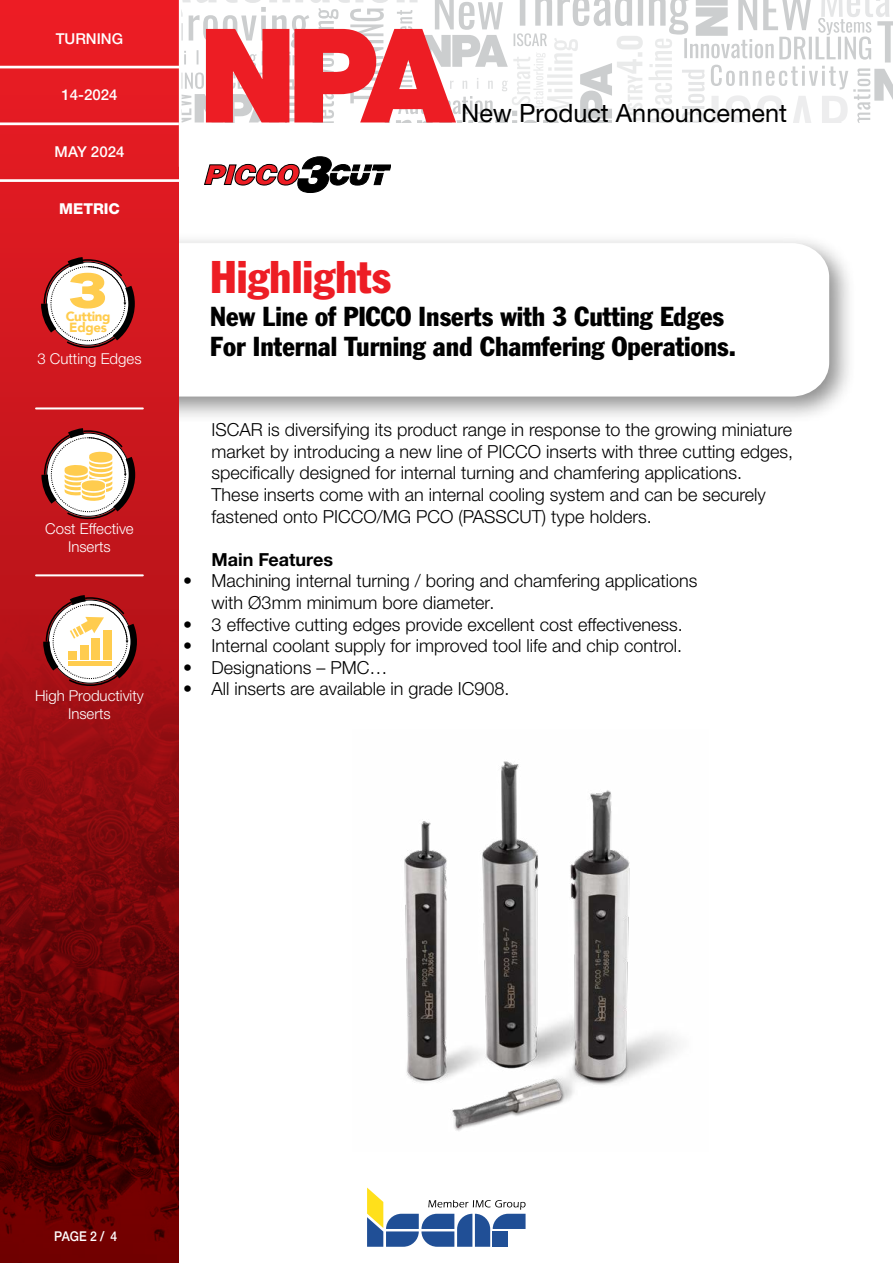
<style>
.page{position:relative;width:893px;height:1263px;background:#fff}
.page>*{position:absolute;margin:0;border:0;box-sizing:border-box;transform-origin:0 0}
.t1{font:900 46.95px "Avenir";color:#ffcc4e;scale:1.41 1}
.t2{font:condensed 45px "Franklin Gothic Std";color:#ed1d24}
.t3{font:condensed 27px/30px "Franklin Gothic Std";color:#000}
.t4{font:25.2px "Helvetica Neue LTW1 G";color:#000}
.t5{font:300 18px/21.6px "Helvetica Neue LTW1 G";color:#000}
.t6{font:700 18px "Helvetica Neue LTW1 G";color:#000}
.t7{font:300 15px/18px "Helvetica Neue LTW1 G";color:#fff;text-align:center}
.t8{font:500 15px "Helvetica Neue LTW1 G";color:#fff}
.t9{font:800 15px "Helvetica Neue LTW1 G";color:#fff}
.t10{font:500 13.5px "Helvetica Neue LTW1 G";color:#fff;scale:.9 1}
.t11{font:900 13.35px/10.9px "Avenir";letter-spacing:-.02em;color:#ffcc4e}
</style>
<div class="page">
<div style="left:0;top:232px;width:857px;height:192px;background:#000;opacity:.45"></div>
<svg style="left:179px;top:243px;width:650px;height:153px"></svg>
<img style="left:404px;top:761px;width:274px;height:370px">
<svg style="left:0;top:0;width:179px;height:606px;background:#d61920"></svg>
<img style="left:0;top:606px;width:179px;height:657px">
<svg style="left:367px;top:1187px;width:159px;height:60px"></svg>
<svg style="left:182px;top:0;width:711px;height:122px"></svg>
<hr style="left:0;top:66px;width:179px;height:2px;background:#fff">
<hr style="left:0;top:122px;width:179px;height:3px;background:#fff">
<hr style="left:0;top:179px;width:179px;height:3px;background:#fff">
<svg style="left:204px;top:156px;width:187px;height:37px"></svg>
<hr style="left:36px;top:574px;width:107px;height:2px;background:#fff">
<hr style="left:36px;top:407px;width:107px;height:2px;background:#fff">
<svg style="left:42px;top:594px;width:96px;height:93px"></svg>
<hr style="left:68px;top:661px;width:43px;height:4px;background:#ffcc4e">
<div style="left:103px;top:630px;width:8px;height:30px;background:#ffcc4e"></div>
<div style="left:68px;top:651px;width:9px;height:9px;background:#ffcc4e"></div>
<div style="left:80px;top:645px;width:8px;height:15px;background:#ffcc4e"></div>
<div style="left:91px;top:638px;width:9px;height:22px;background:#ffcc4e"></div>
<svg style="left:41px;top:427px;width:95px;height:93px"></svg>
<svg style="left:38px;top:253px;width:100px;height:96px"></svg>
<p class="t8" style="left:56px;top:29px;width:69px">TURNING</p>
<p class="t8" style="left:62px;top:86px;width:57px">14-2024</p>
<p class="t8" style="left:55px;top:143px;width:71px">MAY 2024</p>
<p class="t9" style="left:59px;top:200px;width:62px">METRIC</p>
<h1 class="t1" style="left:69px;top:251px;width:29px">3</h1>
<p class="t11" style="left:66px;top:310px;width:46px">Cutting<br>Edges</p>
<p class="t7" style="left:37px;top:350px;width:106px">3 Cutting Edges</p>
<p class="t7" style="left:45px;top:520px;width:90px">Cost Effective<br>Inserts</p>
<p class="t7" style="left:35px;top:686px;width:110px">High Productivity<br>Inserts</p>
<h2 class="t2" style="left:210px;top:250px;width:182px">Highlights</h2>
<h3 class="t4" style="left:461px;top:98px;width:327px">New Product Announcement</h3>
<h3 class="t3" style="left:210px;top:301px;width:527px">New Line of PICCO Inserts with 3 Cutting Edges<br>For Internal Turning and Chamfering Operations.</h3>
<p class="t5" style="left:212px;top:419px;width:583px">ISCAR is diversifying its product range in response to the growing miniature market by introducing a new line of PICCO inserts with three cutting edges, specifically designed for internal turning and chamfering applications.<br>These inserts come with an internal cooling system and can be securely fastened onto PICCO/MG PCO (PASSCUT) type holders.</p>
<p class="t6" style="left:212px;top:548px;width:123px">Main Features</p>
<p class="t5" style="left:212px;top:570px;width:487px;text-indent:-28px">• Machining internal turning / boring and chamfering applications with Ø3mm minimum bore diameter.</p>
<p class="t5" style="left:183px;top:613px;width:501px">• 3 effective cutting edges provide excellent cost effectiveness.</p>
<p class="t5" style="left:183px;top:635px;width:500px">• Internal coolant supply for improved tool life and chip control.</p>
<p class="t5" style="left:183px;top:657px;width:206px">• Designations – PMC…</p>
<p class="t5" style="left:183px;top:678px;width:328px">• All inserts are available in grade IC908.</p>
<p class="t10" style="left:54px;top:1228px;width:71px">PAGE 2 / 4</p>
</div>
